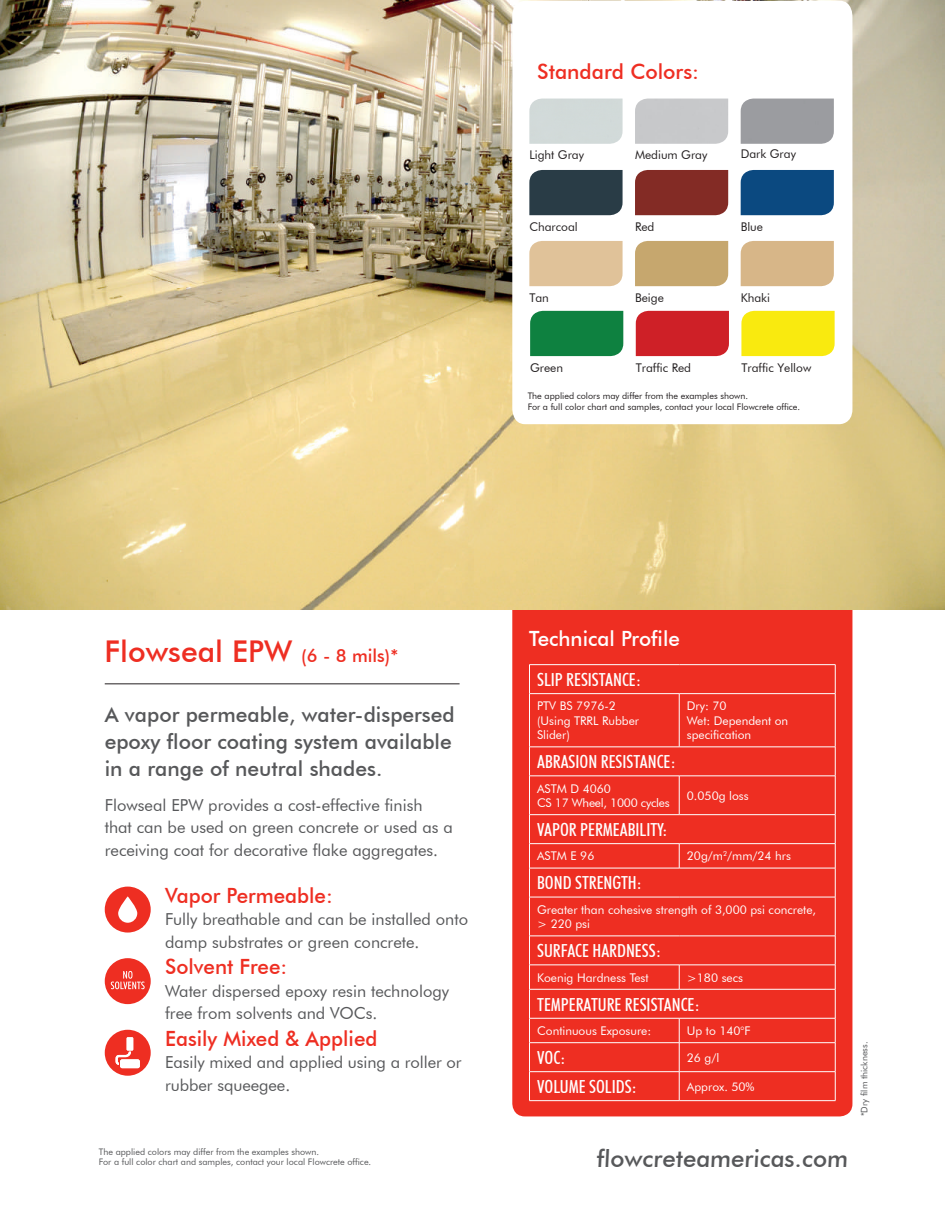
<style>
.page{position:relative;width:945px;height:1215px;background:#fff}
.page>*{position:absolute;margin:0;border:0;box-sizing:border-box;transform-origin:0 0}
.t1{font:500 30px "Futura BT";color:#ee2e22}
.t2{font:500 24px "Futura BT";color:#57585a}
.t3{font:500 21px/27px "Futura BT";color:#57585a}
.t4{font:500 21px "Futura BT";color:#ee2e22}
.t5{font:500 21px "Futura BT";color:#fff}
.t6{font:500 condensed 18px "Futura BT";color:#fff}
.t7{font:16.5px/22.5px "Futura BT";color:#57585a}
.t8{font:12px/14.4px "Futura BT";color:#fff}
.t9{font:12px "Futura BT";color:#231f20}
.t10{font:12px/14.4px "Futura BT";letter-spacing:-.02em;color:#fff}
.t11{font:9px/10.8px "Futura BT";color:#57585a}
.t12{font:9px/10.8px "Futura BT";color:#231f20}
.s1{font-size:18px}
</style>
<div class="page">
<div style="left:512px;top:490px;width:340px;height:626px;background:#ee2e22;border-radius:13px"></div>
<img style="left:0;top:0;width:945px;height:609px">
<hr style="left:105px;top:684px;width:355px;height:1px;background:#231f20">
<div style="left:105px;top:887px;width:46px;height:46px;background:#ee2e22;border-radius:50%"></div>
<svg style="left:118px;top:896px;width:19px;height:27px"></svg>
<div style="left:105px;top:1030px;width:46px;height:46px;background:#ee2e22;border-radius:50%"></div>
<svg style="left:116px;top:1037px;width:24px;height:31px"></svg>
<div style="left:105px;top:958px;width:46px;height:46px;background:#ee2e22;border-radius:50%"></div>
<svg style="left:111px;top:971px;width:34px;height:18px"></svg>
<svg style="left:529px;top:747px;width:1px;height:28px"></svg>
<svg style="left:835px;top:747px;width:1px;height:29px"></svg>
<hr style="left:529px;top:814px;width:150px;height:1px;background:#fff">
<hr style="left:679px;top:814px;width:156px;height:1px;background:#fff">
<hr style="left:529px;top:868px;width:150px;height:1px;background:#fff">
<hr style="left:679px;top:868px;width:156px;height:1px;background:#fff">
<hr style="left:529px;top:897px;width:150px;height:1px;background:#fff">
<hr style="left:529px;top:897px;width:1px;height:39px;background:#fff">
<hr style="left:679px;top:897px;width:156px;height:1px;background:#fff">
<hr style="left:835px;top:897px;width:1px;height:39px;background:#fff">
<hr style="left:529px;top:936px;width:150px;height:1px;background:#fff">
<hr style="left:679px;top:936px;width:156px;height:1px;background:#fff">
<hr style="left:529px;top:989px;width:150px;height:1px;background:#fff">
<hr style="left:679px;top:989px;width:156px;height:1px;background:#fff">
<hr style="left:529px;top:1018px;width:150px;height:1px;background:#fff">
<hr style="left:679px;top:1018px;width:156px;height:1px;background:#fff">
<hr style="left:529px;top:1042px;width:150px;height:1px;background:#fff">
<hr style="left:679px;top:1042px;width:156px;height:1px;background:#fff">
<hr style="left:529px;top:1071px;width:150px;height:1px;background:#fff">
<svg style="left:679px;top:1018px;width:1px;height:82px"></svg>
<hr style="left:529px;top:1100px;width:150px;height:1px;background:#fff">
<hr style="left:529px;top:664px;width:150px;height:1px;background:#fff">
<svg style="left:529px;top:665px;width:1px;height:28px"></svg>
<hr style="left:679px;top:664px;width:156px;height:1px;background:#fff">
<svg style="left:835px;top:665px;width:1px;height:28px"></svg>
<hr style="left:529px;top:693px;width:150px;height:1px;background:#fff">
<hr style="left:529px;top:694px;width:1px;height:53px;background:#fff">
<hr style="left:679px;top:693px;width:156px;height:1px;background:#fff">
<hr style="left:679px;top:694px;width:1px;height:53px;background:#fff">
<hr style="left:835px;top:694px;width:1px;height:53px;background:#fff">
<hr style="left:529px;top:746px;width:150px;height:1px;background:#fff">
<hr style="left:679px;top:746px;width:156px;height:1px;background:#fff">
<hr style="left:529px;top:775px;width:150px;height:1px;background:#fff">
<hr style="left:529px;top:776px;width:1px;height:38px;background:#fff">
<hr style="left:679px;top:775px;width:156px;height:1px;background:#fff">
<hr style="left:679px;top:776px;width:1px;height:38px;background:#fff">
<hr style="left:835px;top:776px;width:1px;height:38px;background:#fff">
<hr style="left:529px;top:843px;width:150px;height:1px;background:#fff">
<svg style="left:529px;top:815px;width:1px;height:82px"></svg>
<hr style="left:679px;top:843px;width:156px;height:1px;background:#fff">
<svg style="left:679px;top:844px;width:1px;height:24px"></svg>
<svg style="left:835px;top:815px;width:1px;height:82px"></svg>
<hr style="left:529px;top:964px;width:150px;height:1px;background:#fff">
<svg style="left:529px;top:936px;width:1px;height:164px"></svg>
<hr style="left:679px;top:964px;width:156px;height:1px;background:#fff">
<svg style="left:679px;top:965px;width:1px;height:24px"></svg>
<svg style="left:835px;top:936px;width:1px;height:164px"></svg>
<hr style="left:679px;top:1071px;width:156px;height:1px;background:#fff">
<hr style="left:679px;top:1100px;width:156px;height:1px;background:#fff">
<svg style="left:512px;top:1px;width:340px;height:423px"></svg>
<div style="left:529px;top:99px;width:94px;height:45px;background:#d2dad9"></div>
<div style="left:635px;top:170px;width:93px;height:45px;background:#832b25"></div>
<div style="left:741px;top:99px;width:93px;height:45px;background:#9b9ca0"></div>
<div style="left:635px;top:99px;width:93px;height:45px;background:#c7c8ca"></div>
<div style="left:741px;top:170px;width:93px;height:45px;background:#0b4980"></div>
<div style="left:529px;top:241px;width:94px;height:45px;background:#e0c299"></div>
<div style="left:529px;top:170px;width:94px;height:45px;background:#293c46"></div>
<div style="left:635px;top:241px;width:93px;height:45px;background:#c6a76e"></div>
<div style="left:741px;top:241px;width:93px;height:45px;background:#d7b688"></div>
<div style="left:530px;top:311px;width:93px;height:45px;background:#0e8140"></div>
<div style="left:636px;top:311px;width:93px;height:45px;background:#ce2027"></div>
<div style="left:741px;top:311px;width:94px;height:45px;background:#f9ea0f"></div>
<p class="t4" style="left:537px;top:59px;width:164px">Standard Colors:</p>
<p class="t9" style="left:529px;top:148px;width:56px">Light Gray</p>
<p class="t9" style="left:635px;top:148px;width:74px">Medium Gray</p>
<p class="t9" style="left:741px;top:146px;width:57px">Dark Gray</p>
<p class="t9" style="left:529px;top:219px;width:50px">Charcoal</p>
<p class="t9" style="left:635px;top:219px;width:21px">Red</p>
<p class="t9" style="left:741px;top:219px;width:24px">Blue</p>
<p class="t9" style="left:529px;top:290px;width:21px">Tan</p>
<p class="t9" style="left:635px;top:290px;width:30px">Beige</p>
<p class="t9" style="left:741px;top:290px;width:31px">Khaki</p>
<p class="t9" style="left:530px;top:360px;width:34px">Green</p>
<p class="t9" style="left:636px;top:360px;width:57px">Traffic Red</p>
<p class="t9" style="left:741px;top:360px;width:71px">Traffic Yellow</p>
<p class="t12" style="left:528px;top:390px;width:274px">The applied colors may differ from the examples shown.<br>For a full color chart and samples, contact your local Flowcrete office.</p>
<h1 class="t1" style="left:105px;top:634px;width:295px">Flowseal EPW <span class="s1">(6 - 8 mils)*</span></h1>
<p class="t3" style="left:105px;top:701px;width:352px">A vapor permeable, water-dispersed epoxy floor coating system available in a range of neutral shades.</p>
<p class="t7" style="left:105px;top:794px;width:350px">Flowseal EPW provides a cost-effective finish that can be used on green concrete or used as a receiving coat for decorative flake aggregates.</p>
<p class="t4" style="left:165px;top:882px;width:169px">Vapor Permeable:</p>
<p class="t7" style="left:165px;top:908px;width:305px">Fully breathable and can be installed onto damp substrates or green concrete.</p>
<p class="t4" style="left:165px;top:954px;width:124px">Solvent Free:</p>
<p class="t7" style="left:165px;top:979px;width:285px">Water dispersed epoxy resin technology free from solvents and VOCs.</p>
<p class="t4" style="left:165px;top:1025px;width:214px">Easily Mixed &amp; Applied</p>
<p class="t7" style="left:165px;top:1051px;width:298px">Easily mixed and applied using a roller or rubber squeegee.</p>
<p class="t5" style="left:529px;top:626px;width:152px">Technical Profile</p>
<p class="t6" style="left:537px;top:669px;width:105px">SLIP RESISTANCE:</p>
<p class="t8" style="left:537px;top:699px;width:103px">PTV BS 7976-2 (Using TRRL Rubber<br>Slider)</p>
<p class="t8" style="left:687px;top:699px;width:103px">Dry: 70<br>Wet: Dependent on specification</p>
<p class="t6" style="left:537px;top:751px;width:140px">ABRASION RESISTANCE:</p>
<p class="t10" style="left:537px;top:781px;width:134px">ASTM D 4060<br>CS 17 Wheel, 1000 cycles</p>
<p class="t8" style="left:687px;top:788px;width:63px">0.050g loss</p>
<p class="t6" style="left:537px;top:819px;width:132px">VAPOR PERMEABILITY:</p>
<p class="t8" style="left:537px;top:849px;width:59px">ASTM E 96</p>
<p class="t8" style="left:687px;top:849px;width:106px">20g/m<sup>2</sup>/mm/24 hrs</p>
<p class="t6" style="left:537px;top:872px;width:106px">BOND STRENGTH:</p>
<p class="t8" style="left:537px;top:902px;width:280px">Greater than cohesive strength of 3,000 psi concrete, &gt; 220 psi</p>
<p class="t6" style="left:537px;top:940px;width:125px">SURFACE HARDNESS:</p>
<p class="t8" style="left:537px;top:970px;width:113px">Koenig Hardness Test</p>
<p class="t8" style="left:687px;top:970px;width:58px">&gt;180 secs</p>
<p class="t6" style="left:537px;top:993px;width:164px">TEMPERATURE RESISTANCE:</p>
<p class="t8" style="left:537px;top:1023px;width:116px">Continuous Exposure:</p>
<p class="t8" style="left:687px;top:1023px;width:65px">Up to 140°F</p>
<p class="t6" style="left:537px;top:1047px;width:30px">VOC:</p>
<p class="t8" style="left:687px;top:1050px;width:34px">26 g/l</p>
<p class="t6" style="left:537px;top:1076px;width:101px">VOLUME SOLIDS:</p>
<p class="t8" style="left:687px;top:1079px;width:69px">Approx. 50%</p>
<p class="t11" style="left:99px;top:1146px;width:274px">The applied colors may differ from the examples shown.<br>For a full color chart and samples, contact your local Flowcrete office.</p>
<h2 class="t2" style="left:597px;top:1144px;width:254px">flowcreteamericas.com</h2>
<p class="t11" style="left:859px;top:1116px;width:76px;rotate:-90deg">*Dry film thickness.</p>
</div>
